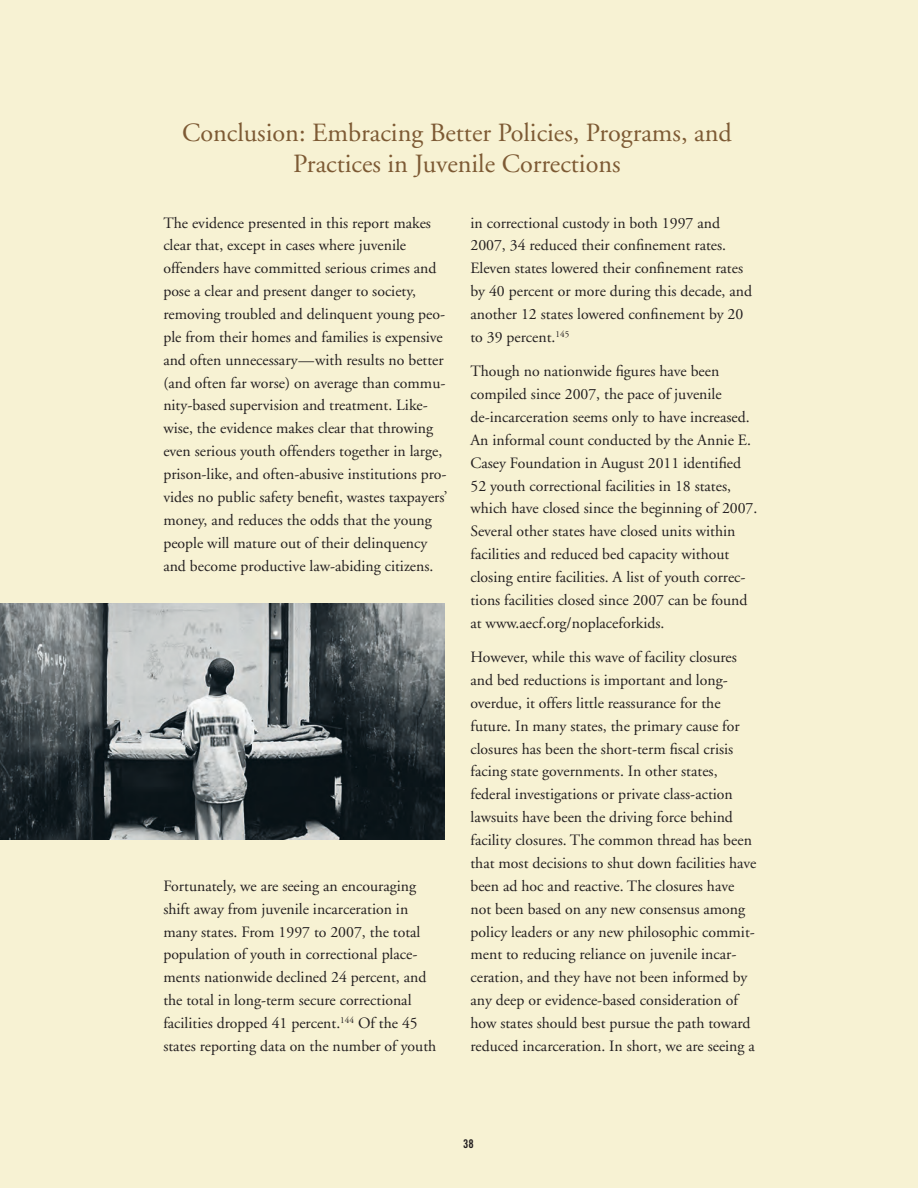
<style>
.page{position:relative;width:918px;height:1188px;background:#f7f2d3}
.page>*{position:absolute;margin:0;border:0;box-sizing:border-box;transform-origin:0 0}
.t1{font:26.25px/31.5px "Adobe Garamond";color:#7d5a34;text-align:center}
.t2{font:15.75px/22.8px "Adobe Garamond";color:#231f20}
.t3{font:12px "Trade Gothic Bold Cond Twenty";color:#231f20}
</style>
<div class="page">
<img style="left:0;top:604px;width:444px;height:236px">
<h1 class="t1" style="left:182px;top:117px;width:551px">Conclusion: Embracing Better Policies, Programs, and<br>Practices in Juvenile Corrections</h1>
<p class="t2" style="left:163px;top:212px;width:286px">The evidence presented in this report makes clear that, except in cases where juvenile offenders have committed serious crimes and pose a clear and present danger to society, removing troubled and delinquent young peo&shy;ple from their homes and families is expensive and often unnecessary—with results no better (and often far worse) on average than commu&shy;nity-based supervision and treatment. Like&shy;wise, the evidence makes clear that throwing even serious youth offenders together in large, prison-like, and often-abusive institutions pro&shy;vides no public safety benefit, wastes taxpayers’ money, and reduces the odds that the young people will mature out of their delinquency and become productive law-abiding citizens.</p>
<p class="t2" style="left:470px;top:212px;width:283px">in correctional custody in both 1997 and 2007, 34 reduced their confinement rates.<br>Eleven states lowered their confinement rates by 40 percent or more during this decade, and another 12 states lowered confinement by 20 to 39 percent.<sup>145</sup></p>
<p class="t2" style="left:470px;top:360px;width:288px">Though no nationwide figures have been compiled since 2007, the pace of juvenile de-incarceration seems only to have increased.<br>An informal count conducted by the Annie E.<br>Casey Foundation in August 2011 identified 52 youth correctional facilities in 18 states, which have closed since the beginning of 2007.<br>Several other states have closed units within facilities and reduced bed capacity without closing entire facilities. A list of youth correc&shy;tions facilities closed since 2007 can be found at www.aecf.org/noplaceforkids.</p>
<p class="t2" style="left:470px;top:646px;width:288px">However, while this wave of facility closures and bed reductions is important and long&shy;overdue, it offers little reassurance for the future. In many states, the primary cause for closures has been the short-term fiscal crisis facing state governments. In other states, federal investigations or private class-action lawsuits have been the driving force behind facility closures. The common thread has been that most decisions to shut down facilities have been ad hoc and reactive. The closures have not been based on any new consensus among policy leaders or any new philosophic commit&shy;ment to reducing reliance on juvenile incar&shy;ceration, and they have not been informed by any deep or evidence-based consideration of how states should best pursue the path toward reduced incarceration. In short, we are seeing a</p>
<p class="t2" style="left:163px;top:875px;width:274px">Fortunately, we are seeing an encouraging shift away from juvenile incarceration in many states. From 1997 to 2007, the total population of youth in correctional place&shy;ments nationwide declined 24 percent, and the total in long-term secure correctional facilities dropped 41 percent.<sup>144</sup> Of the 45 states reporting data on the number of youth</p>
<p class="t3" style="left:463px;top:1136px;width:12px">38</p>
</div>
